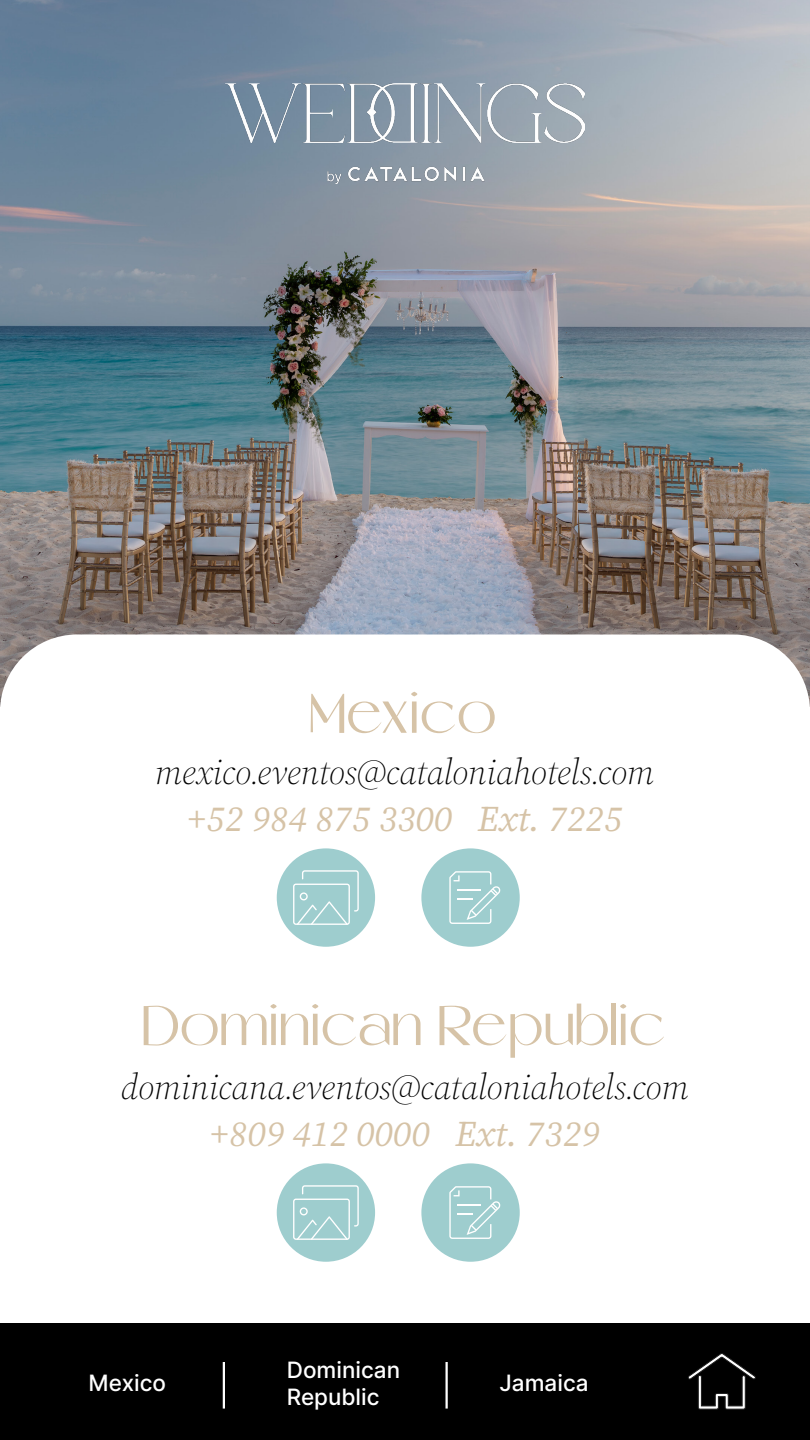
<style>
.page{position:relative;width:810px;height:1440px;background:#fff}
.page>*{position:absolute;margin:0;border:0;box-sizing:border-box;transform-origin:0 0}
.t1{font:55.5px "Oration";letter-spacing:.025em;color:#d6c3a7}
.t2{font:italic 300 36px "Source Serif 4 Display";letter-spacing:-.01em;color:#000}
.t3{font:italic 36px "Source Serif 4";color:#d6c3a7}
.t4{font:22.5px/27px "Inter";color:#fff}
</style>
<div class="page">
<img style="left:0;top:0;width:810px;height:702px">
<div style="left:0;top:634px;width:810px;height:730px;background:#fff;border-radius:77px"></div>
<div style="left:0;top:1323px;width:810px;height:117px;background:#000"></div>
<svg style="left:688px;top:1353px;width:68px;height:57px"></svg>
<hr style="left:223px;top:1362px;width:2px;height:47px;background:#fff">
<hr style="left:446px;top:1362px;width:2px;height:47px;background:#fff">
<div style="left:277px;top:848px;width:98px;height:99px;background:#9ecdce;border-radius:50%"></div>
<svg style="left:293px;top:870px;width:66px;height:55px"></svg>
<div style="left:277px;top:1163px;width:98px;height:99px;background:#9ecdce;border-radius:50%"></div>
<svg style="left:293px;top:1185px;width:66px;height:55px"></svg>
<div style="left:421px;top:848px;width:99px;height:99px;background:#9ecdce;border-radius:50%"></div>
<svg style="left:449px;top:871px;width:52px;height:53px"></svg>
<div style="left:421px;top:1163px;width:99px;height:99px;background:#9ecdce;border-radius:50%"></div>
<svg style="left:449px;top:1186px;width:52px;height:53px"></svg>
<img style="left:225px;top:84px;width:360px;height:99px">
<h1 class="t1" style="left:311px;top:685px;width:188px">Mexico</h1>
<p class="t2" style="left:155px;top:749px;width:501px">mexico.eventos@cataloniahotels.com</p>
<p class="t3" style="left:188px;top:794px;width:436px">+52 984 875 3300 Ext. 7225</p>
<h1 class="t1" style="left:144px;top:997px;width:524px">Dominican Republic</h1>
<p class="t2" style="left:121px;top:1064px;width:570px">dominicana.eventos@cataloniahotels.com</p>
<p class="t3" style="left:210px;top:1109px;width:391px">+809 412 0000 Ext. 7329</p>
<p class="t4" style="left:287px;top:1356px;width:115px">Dominican<br>Republic</p>
<p class="t4" style="left:89px;top:1369px;width:79px">Mexico</p>
<p class="t4" style="left:500px;top:1369px;width:91px">Jamaica</p>
</div>
